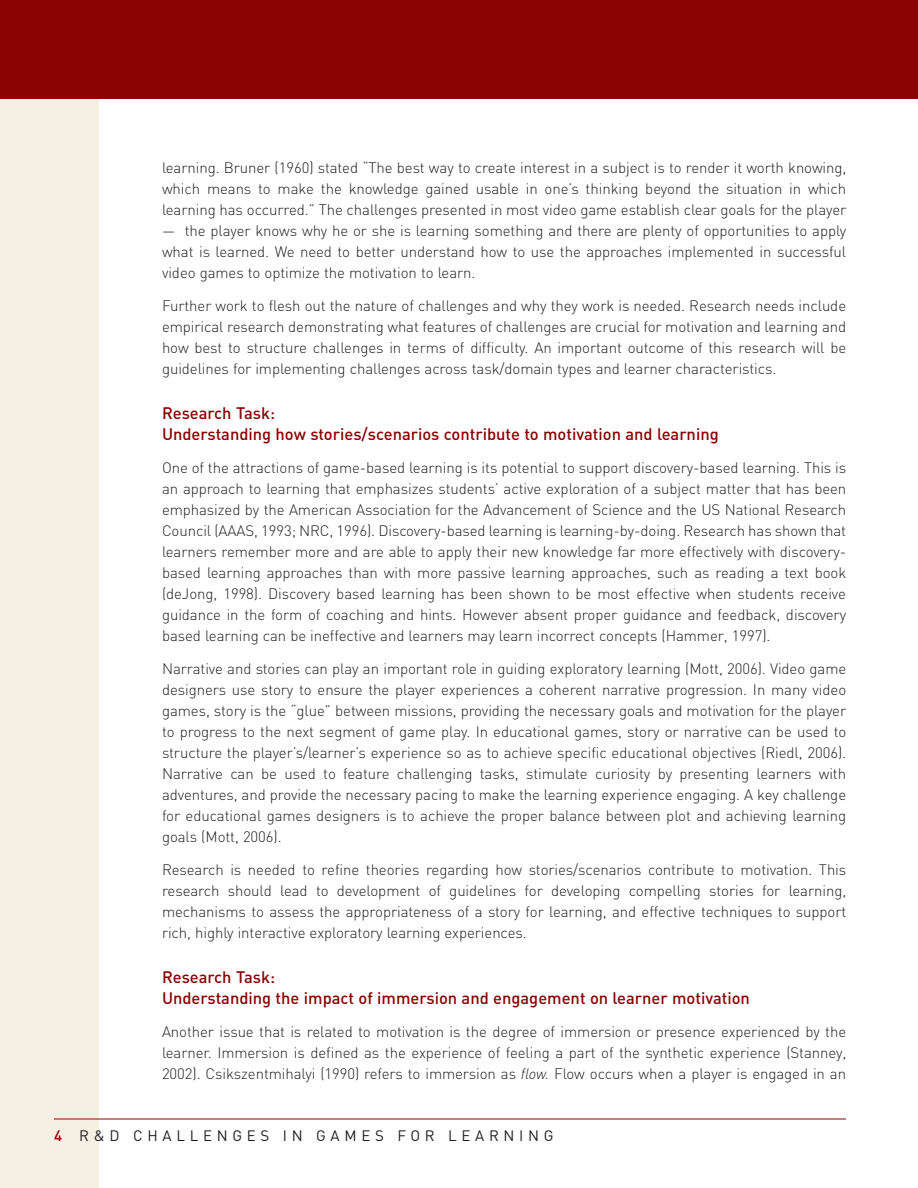
<style>
.page{position:relative;width:918px;height:1188px;background:#fff}
.page>*{position:absolute;margin:0;border:0;box-sizing:border-box;transform-origin:0 0}
.t1{font:500 16.5px/21px "DIN";color:#8b0303}
.t2{font:300 15px/21px "DIN";letter-spacing:-.005em;color:#231f20;text-align:justify}
.t3{font:15px "DIN";letter-spacing:.315em;color:#231f20}
.s1{font-style:italic}
.s2{font-weight:500;color:#8b0303}
</style>
<div class="page">
<div style="left:0;top:96px;width:99px;height:1092px;background:#f5f0e3"></div>
<hr style="left:54px;top:1119px;width:792px;height:1px;background:#8b0303">
<div style="left:0;top:0;width:918px;height:99px;background:#8b0303"></div>
<p class="t2" style="left:162px;top:157px;width:686px">learning. Bruner (1960) stated “The best way to create interest in a subject is to render it worth knowing, which means to make the knowledge gained usable in one’s thinking beyond the situation in which learning has occurred.” The challenges presented in most video game establish clear goals for the player</p>
<p class="t2" style="left:162px;top:220px;width:686px">— the player knows why he or she is learning something and there are plenty of opportunities to apply what is learned. We need to better understand how to use the approaches implemented in successful video games to optimize the motivation to learn.</p>
<p class="t2" style="left:162px;top:295px;width:686px">Further work to flesh out the nature of challenges and why they work is needed. Research needs include empirical research demonstrating what features of challenges are crucial for motivation and learning and how best to structure challenges in terms of difficulty. An important outcome of this research will be guidelines for implementing challenges across task/domain types and learner characteristics.</p>
<p class="t1" style="left:162px;top:402px;width:558px">Research Task:<br>Understanding how stories/scenarios contribute to motivation and learning</p>
<p class="t2" style="left:162px;top:457px;width:686px">One of the attractions of game-based learning is its potential to support discovery-based learning. This is an approach to learning that emphasizes students’ active exploration of a subject matter that has been emphasized by the American Association for the Advancement of Science and the US National Research Council (AAAS, 1993; NRC, 1996). Discovery-based learning is learning-by-doing. Research has shown that learners remember more and are able to apply their new knowledge far more effectively with discovery&shy;based learning approaches than with more passive learning approaches, such as reading a text book (deJong, 1998). Discovery based learning has been shown to be most effective when students receive guidance in the form of coaching and hints. However absent proper guidance and feedback, discovery based learning can be ineffective and learners may learn incorrect concepts (Hammer, 1997).</p>
<p class="t2" style="left:162px;top:658px;width:686px">Narrative and stories can play an important role in guiding exploratory learning (Mott, 2006). Video game designers use story to ensure the player experiences a coherent narrative progression. In many video games, story is the “glue” between missions, providing the necessary goals and motivation for the player to progress to the next segment of game play. In educational games, story or narrative can be used to structure the player’s/learner’s experience so as to achieve specific educational objectives (Riedl, 2006).<br>Narrative can be used to feature challenging tasks, stimulate curiosity by presenting learners with adventures, and provide the necessary pacing to make the learning experience engaging. A key challenge for educational games designers is to achieve the proper balance between plot and achieving learning goals (Mott, 2006).</p>
<p class="t2" style="left:162px;top:859px;width:686px">Research is needed to refine theories regarding how stories/scenarios contribute to motivation. This research should lead to development of guidelines for developing compelling stories for learning, mechanisms to assess the appropriateness of a story for learning, and effective techniques to support rich, highly interactive exploratory learning experiences.</p>
<p class="t1" style="left:162px;top:966px;width:589px">Research Task:<br>Understanding the impact of immersion and engagement on learner motivation</p>
<p class="t2" style="left:162px;top:1021px;width:686px">Another issue that is related to motivation is the degree of immersion or presence experienced by the learner. Immersion is defined as the experience of feeling a part of the synthetic experience (Stanney, 2002). Csikszentmihalyi (1990) refers to immersion as <span class="s1">flow.</span> Flow occurs when a player is engaged in an</p>
<p class="t3" style="left:54px;top:1127px;width:501px"><span class="s2">4</span> R&amp;D CHALLENGES IN GAMES FOR LEARNING</p>
</div>
